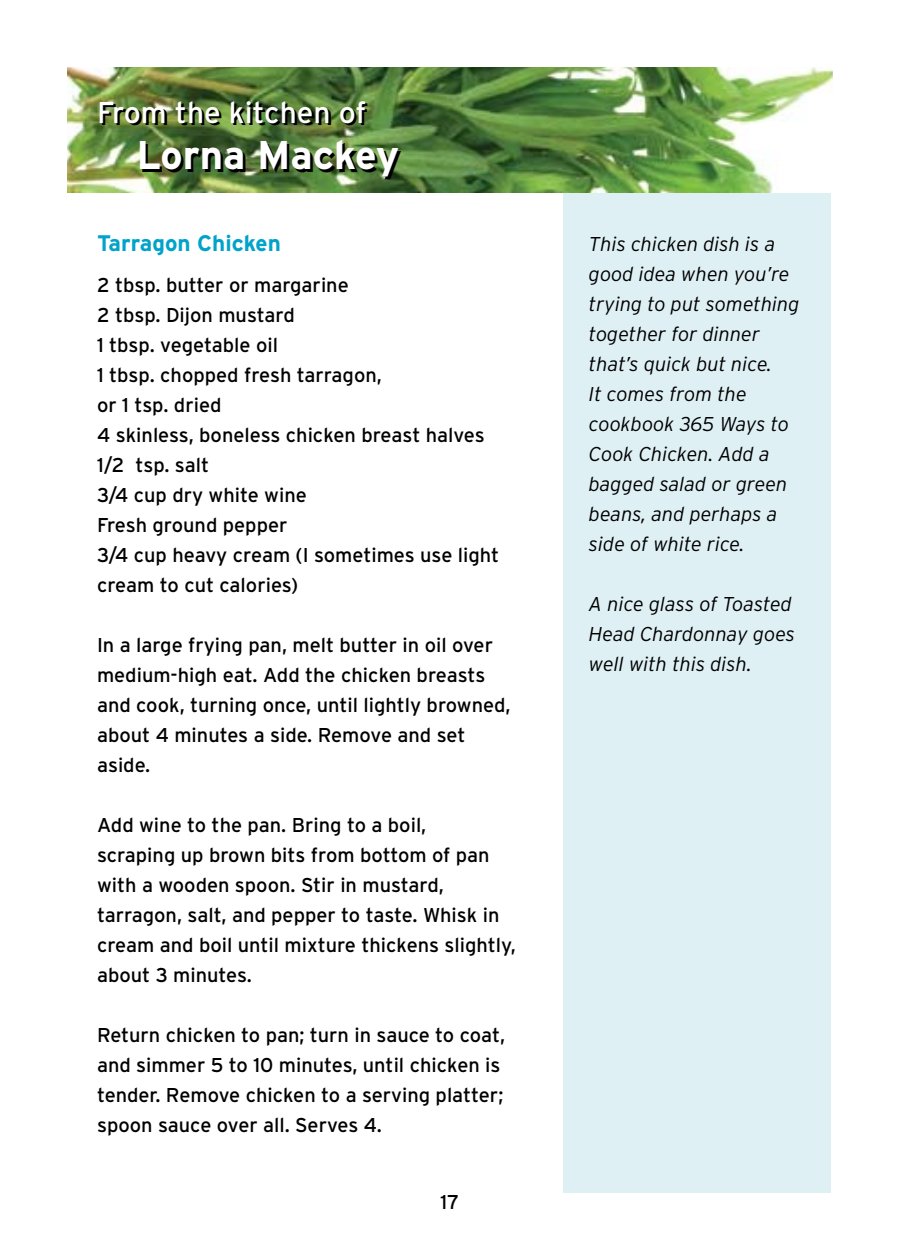
<style>
.page{position:relative;width:900px;height:1260px;background:#fff}
.page>*{position:absolute;margin:0;border:0;box-sizing:border-box;transform-origin:0 0}
.t1{font:700 40px "Interstate";color:#fff}
.t2{font:30px "Interstate";color:#fff}
.t3{font:700 22.5px "Interstate";color:#00a3c9}
.t4{font:20px/30px "Interstate";color:#000}
.t5{font:italic 300 20px/30px "Interstate";color:#000}
</style>
<div class="page">
<div style="left:564px;top:184px;width:267px;height:1008px;background:#dff0f5"></div>
<img style="left:68px;top:68px;width:764px;height:124px">
<h2 class="t2" style="left:97px;top:96px;width:271px">From the kitchen of</h2>
<h1 class="t1" style="left:136px;top:133px;width:265px">Lorna Mackey</h1>
<p class="t3" style="left:97px;top:230px;width:185px">Tarragon Chicken</p>
<p class="t4" style="left:97px;top:270px;width:404px">2 tbsp. butter or margarine<br>2 tbsp. Dijon mustard<br>1 tbsp. vegetable oil<br>1 tbsp. chopped fresh tarragon,<br>or 1 tsp. dried<br>4 skinless, boneless chicken breast halves<br>1/2 tsp. salt<br>3/4 cup dry white wine<br>Fresh ground pepper<br>3/4 cup heavy cream (I sometimes use light cream to cut calories)</p>
<p class="t4" style="left:97px;top:630px;width:415px">In a large frying pan, melt butter in oil over medium-high eat. Add the chicken breasts and cook, turning once, until lightly browned, about 4 minutes a side. Remove and set aside.</p>
<p class="t4" style="left:97px;top:810px;width:420px">Add wine to the pan. Bring to a boil,<br>scraping up brown bits from bottom of pan with a wooden spoon. Stir in mustard, tarragon, salt, and pepper to taste. Whisk in cream and boil until mixture thickens slightly, about 3 minutes.</p>
<p class="t4" style="left:97px;top:1020px;width:410px">Return chicken to pan; turn in sauce to coat, and simmer 5 to 10 minutes, until chicken is tender. Remove chicken to a serving platter; spoon sauce over all. Serves 4.</p>
<p class="t4" style="left:441px;top:1186px;width:20px">17</p>
<p class="t5" style="left:589px;top:229px;width:212px">This chicken dish is a good idea when you’re trying to put something together for dinner that’s quick but nice.<br>It comes from the cookbook 365 Ways to<br>Cook Chicken. Add a bagged salad or green beans, and perhaps a side of white rice.</p>
<p class="t5" style="left:589px;top:589px;width:208px">A nice glass of Toasted<br>Head Chardonnay goes well with this dish.</p>
</div>
